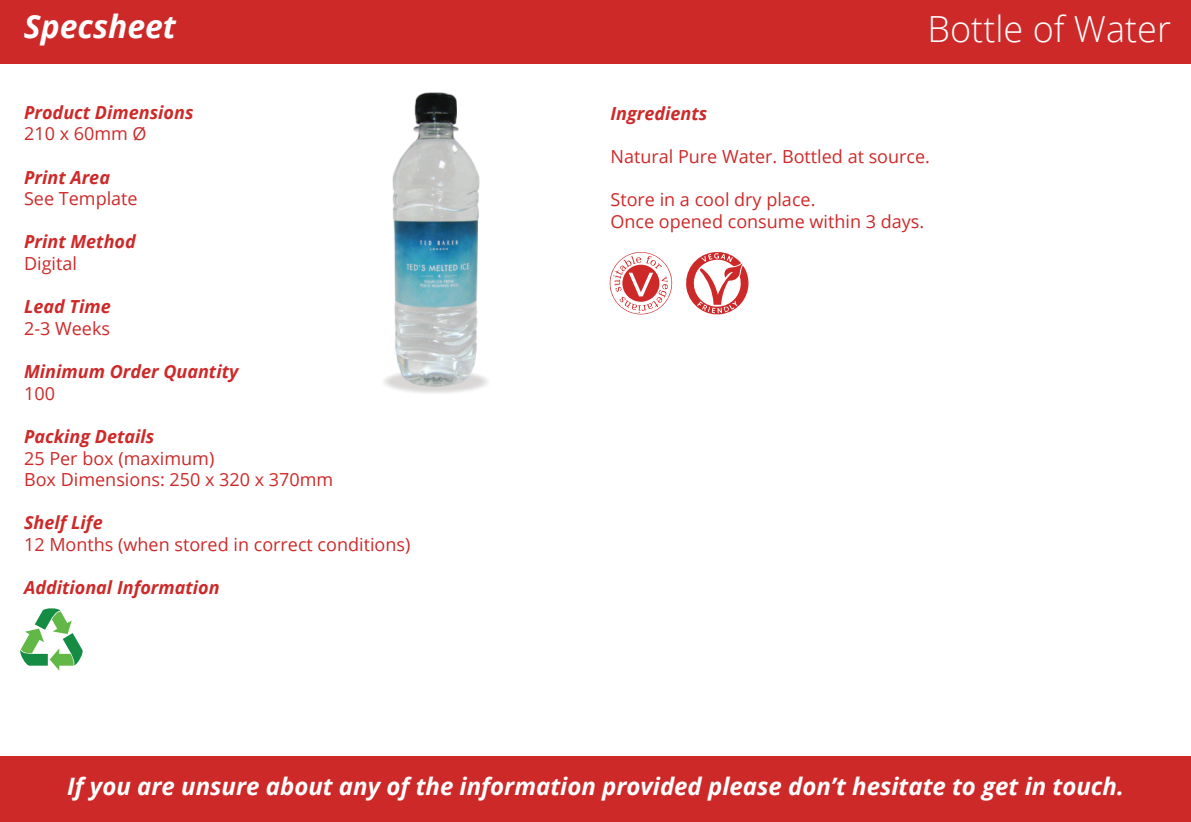
<style>
.page{position:relative;width:1191px;height:822px;background:#fff}
.page>*{position:absolute;margin:0;border:0;box-sizing:border-box;transform-origin:0 0}
.t1{font:300 36px "Open Sans";color:#fff}
.t2{font:italic 700 32px "Open Sans";color:#fff}
.t3{font:italic 700 24px "Open Sans";color:#fff}
.t4{font:18px/21.6px "Open Sans";color:#ce2929}
.t5{font:italic 700 18px "Open Sans";color:#ce2929}
</style>
<div class="page">
<img style="left:384px;top:92px;width:289px;height:301px">
<svg style="left:609px;top:252px;width:63px;height:62px"></svg>
<svg style="left:686px;top:252px;width:62px;height:63px"></svg>
<svg style="left:20px;top:608px;width:63px;height:62px"></svg>
<div style="left:0;top:0;width:1191px;height:64px;background:#ce2929"></div>
<div style="left:0;top:756px;width:1191px;height:65px;background:#ce2929"></div>
<h2 class="t2" style="left:24px;top:4px;width:154px">Specsheet</h2>
<h1 class="t1" style="left:927px;top:4px;width:245px">Bottle of Water</h1>
<p class="t5" style="left:24px;top:99px;width:171px">Product Dimensions</p>
<p class="t4" style="left:24px;top:122px;width:124px">210 x 60mm Ø</p>
<p class="t5" style="left:24px;top:164px;width:87px">Print Area</p>
<p class="t4" style="left:24px;top:187px;width:115px">See Template</p>
<p class="t5" style="left:24px;top:229px;width:113px">Print Method</p>
<p class="t4" style="left:24px;top:252px;width:55px">Digital</p>
<p class="t5" style="left:24px;top:294px;width:88px">Lead Time</p>
<p class="t4" style="left:24px;top:317px;width:87px">2-3 Weeks</p>
<p class="t5" style="left:24px;top:359px;width:216px">Minimum Order Quantity</p>
<p class="t4" style="left:24px;top:382px;width:32px">100</p>
<p class="t5" style="left:24px;top:423px;width:132px">Packing Details</p>
<p class="t4" style="left:24px;top:446px;width:311px">25 Per box (maximum)<br>Box Dimensions: 250 x 320 x 370mm</p>
<p class="t5" style="left:24px;top:510px;width:80px">Shelf Life</p>
<p class="t4" style="left:24px;top:533px;width:388px">12 Months (when stored in correct conditions)</p>
<p class="t5" style="left:24px;top:575px;width:197px">Additional Information</p>
<p class="t5" style="left:610px;top:101px;width:98px">Ingredients</p>
<p class="t4" style="left:610px;top:145px;width:321px">Natural Pure Water. Bottled at source.</p>
<p class="t4" style="left:610px;top:188px;width:315px">Store in a cool dry place.<br>Once opened consume within 3 days.</p>
<h3 class="t3" style="left:67px;top:769px;width:1058px">If you are unsure about any of the information provided please don’t hesitate to get in touch.</h3>
</div>
